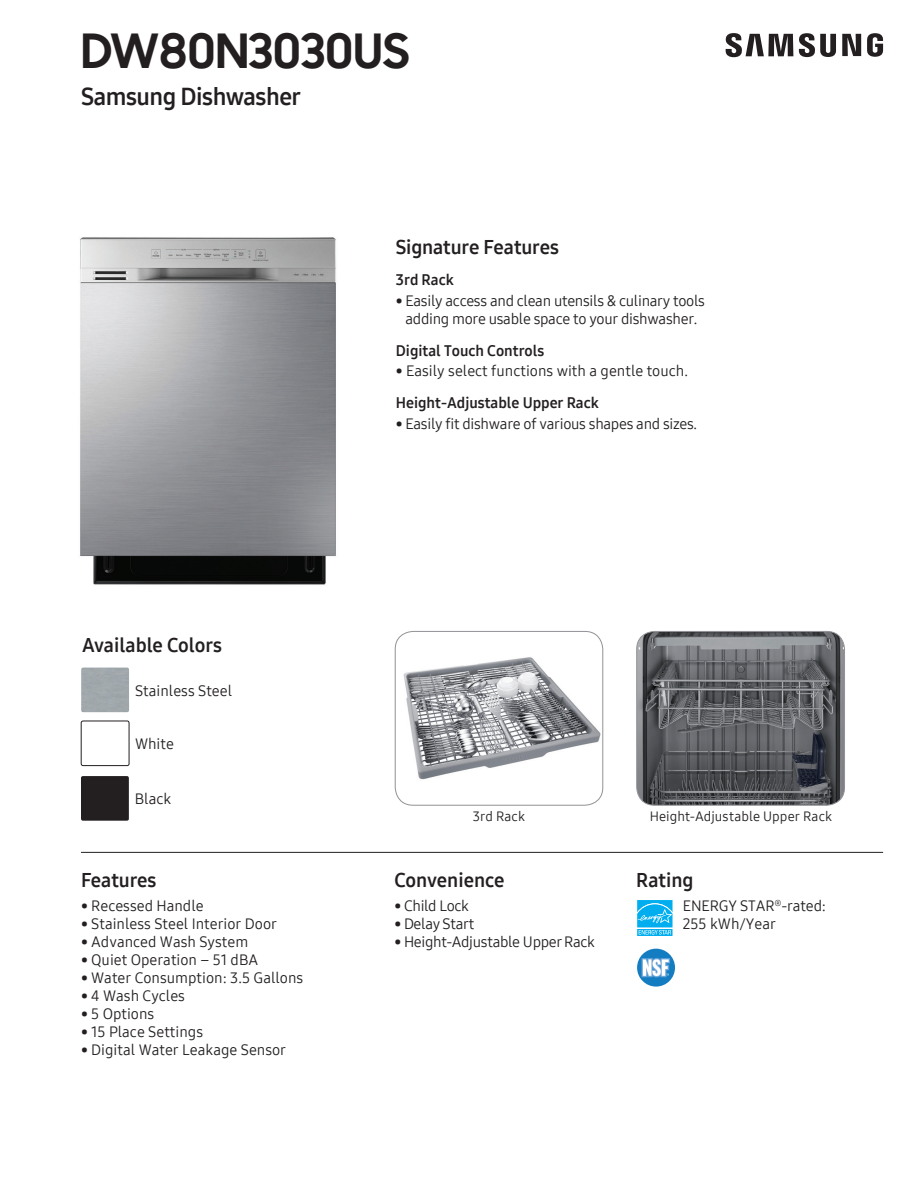
<style>
.page{position:relative;width:918px;height:1188px;background:#fff}
.page>*{position:absolute;margin:0;border:0;box-sizing:border-box;transform-origin:0 0}
.t1{font:700 48px "Samsung Sharp Sans";color:#231f20}
.t2{font:24px "Samsung One 700";letter-spacing:-.02em;color:#231f20}
.t3{font:19.5px "Samsung One 700";color:#231f20}
.t4{font:15px/18px "Samsung One 400";color:#231f20}
.t5{font:15px/18px "Samsung One 400";letter-spacing:-.02em;color:#231f20;text-align:center}
.t6{font:15px "Samsung One 700";color:#231f20}
.t7{font:13.5px "Samsung One 400";letter-spacing:.005em;color:#231f20}
</style>
<div class="page">
<svg style="left:726px;top:33px;width:157px;height:24px"></svg>
<div style="left:81px;top:668px;width:48px;height:44px;background:#a0a8ac"></div>
<div style="left:81px;top:721px;width:48px;height:45px;border:1px solid #231f20;border-radius:2px"></div>
<div style="left:81px;top:776px;width:48px;height:45px;background:#231f20"></div>
<img style="left:80px;top:237px;width:256px;height:348px">
<img style="left:637px;top:631px;width:208px;height:174px">
<div style="left:636px;top:631px;width:209px;height:175px;border:1px solid #919295;border-radius:18px"></div>
<img style="left:395px;top:643px;width:208px;height:151px">
<div style="left:395px;top:631px;width:208px;height:175px;border:1px solid #919295;border-radius:18px"></div>
<div style="left:637px;top:949px;width:38px;height:38px;background:#147dc2;border-radius:50%"></div>
<svg style="left:641px;top:958px;width:29px;height:20px"></svg>
<svg style="left:637px;top:901px;width:36px;height:35px"></svg>
<hr style="left:81px;top:852px;width:802px;height:1px;background:#231f20">
<h1 class="t1" style="left:81px;top:15px;width:330px">DW80N3030US</h1>
<h2 class="t2" style="left:81px;top:80px;width:222px">Samsung Dishwasher</h2>
<h3 class="t3" style="left:82px;top:632px;width:142px">Available Colors</h3>
<p class="t4" style="left:135px;top:681px;width:99px">Stainless Steel</p>
<p class="t4" style="left:135px;top:735px;width:40px">White</p>
<p class="t4" style="left:135px;top:790px;width:38px">Black</p>
<h3 class="t3" style="left:81px;top:867px;width:77px">Features</h3>
<p class="t4" style="left:81px;top:897px;width:124px">• Recessed Handle</p>
<p class="t4" style="left:81px;top:915px;width:198px">• Stainless Steel Interior Door</p>
<p class="t4" style="left:81px;top:933px;width:169px">• Advanced Wash System</p>
<p class="t4" style="left:81px;top:951px;width:179px">• Quiet Operation – 51 dBA</p>
<p class="t4" style="left:81px;top:969px;width:224px">• Water Consumption: 3.5 Gallons</p>
<p class="t4" style="left:81px;top:987px;width:106px">• 4 Wash Cycles</p>
<p class="t4" style="left:81px;top:1005px;width:75px">• 5 Options</p>
<p class="t4" style="left:81px;top:1023px;width:124px">• 15 Place Settings</p>
<p class="t4" style="left:81px;top:1041px;width:207px">• Digital Water Leakage Sensor</p>
<h3 class="t3" style="left:396px;top:234px;width:165px">Signature Features</h3>
<p class="t6" style="left:396px;top:270px;width:60px">3rd Rack</p>
<p class="t5" style="left:396px;top:292px;width:311px">• Easily access and clean utensils &amp; culinary tools adding more usable space to your dishwasher.</p>
<p class="t6" style="left:396px;top:340px;width:150px">Digital Touch Controls</p>
<p class="t4" style="left:396px;top:362px;width:294px">• Easily select functions with a gentle touch.</p>
<p class="t6" style="left:396px;top:392px;width:205px">Height-Adjustable Upper Rack</p>
<p class="t5" style="left:396px;top:414px;width:303px">• Easily fit dishware of various shapes and sizes.</p>
<p class="t7" style="left:473px;top:807px;width:54px">3rd Rack</p>
<p class="t7" style="left:650px;top:807px;width:184px">Height-Adjustable Upper Rack</p>
<h3 class="t3" style="left:394px;top:867px;width:112px">Convenience</h3>
<p class="t5" style="left:394px;top:897px;width:76px">• Child Lock</p>
<p class="t5" style="left:394px;top:915px;width:82px">• Delay Start</p>
<p class="t5" style="left:394px;top:933px;width:202px">• Height-Adjustable Upper Rack</p>
<h3 class="t3" style="left:636px;top:867px;width:59px">Rating</h3>
<p class="t4" style="left:683px;top:897px;width:145px">ENERGY STAR<sup>®</sup>-rated:<br>255 kWh/Year</p>
</div>
